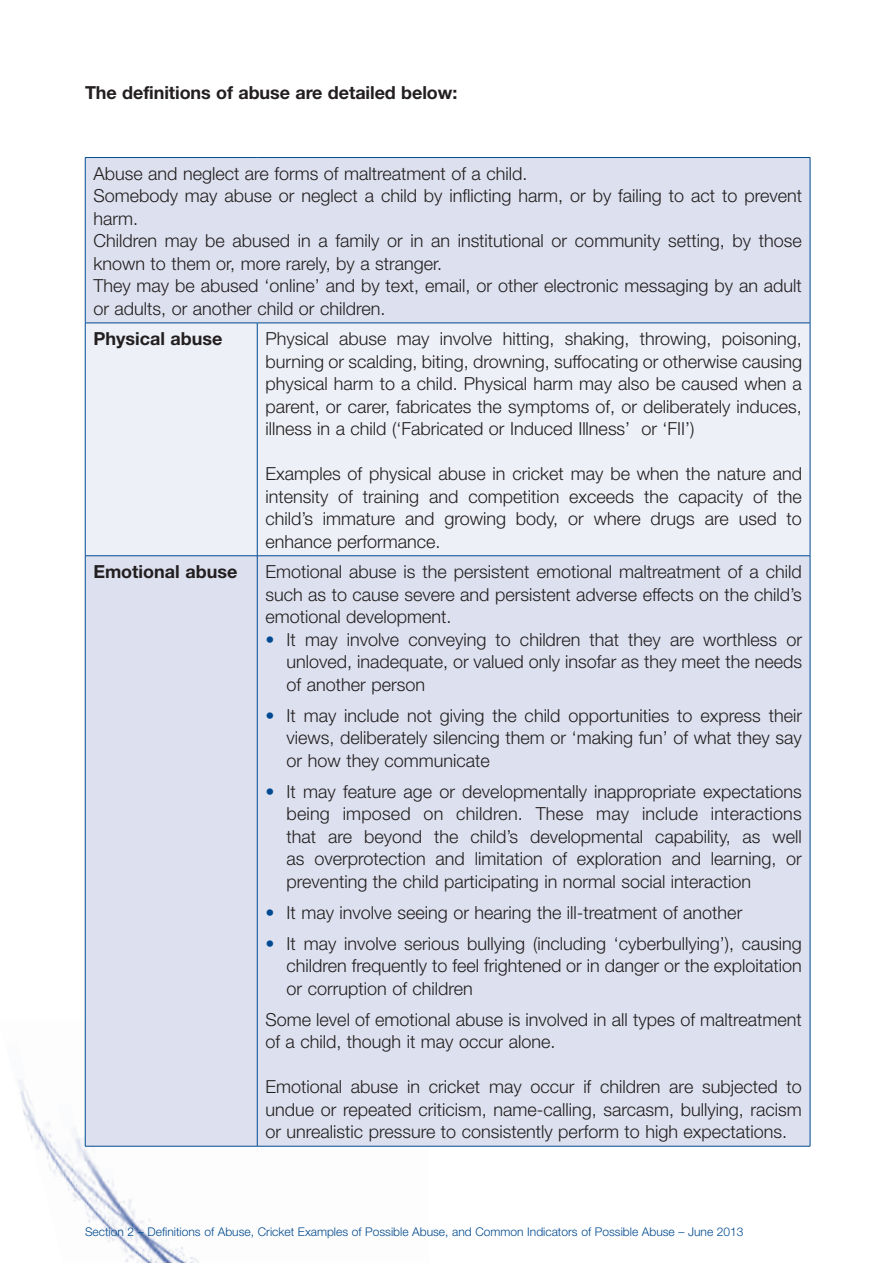
<style>
.page{position:relative;width:893px;height:1263px;background:#fff}
.page>*{position:absolute;margin:0;border:0;box-sizing:border-box;transform-origin:0 0}
.t1{font:300 18px/22.5px "Helvetica Neue";color:#231f20;text-align:justify}
.t2{font:700 18px "Helvetica Neue";letter-spacing:-.005em;color:#231f20}
.t3{font:300 12px "Helvetica Neue";color:#014a91}
.s1{color:#014a91}
</style>
<div class="page">
<img style="left:18px;top:1020px;width:181px;height:243px">
<div style="left:86px;top:158px;width:724px;height:988px;background:#dde1ef"></div>
<div style="left:86px;top:324px;width:724px;height:231px;background:#edf0f7"></div>
<hr style="left:85px;top:323px;width:172px;height:1px;background:#014a91">
<hr style="left:257px;top:323px;width:553px;height:1px;background:#014a91">
<hr style="left:257px;top:323px;width:1px;height:233px;background:#014a91">
<hr style="left:85px;top:555px;width:172px;height:1px;background:#014a91">
<hr style="left:257px;top:555px;width:553px;height:1px;background:#014a91">
<hr style="left:257px;top:556px;width:1px;height:590px;background:#014a91">
<hr style="left:85px;top:157px;width:172px;height:1px;background:#014a91">
<hr style="left:85px;top:158px;width:1px;height:165px;background:#014a91">
<hr style="left:257px;top:157px;width:553px;height:1px;background:#014a91">
<hr style="left:810px;top:158px;width:1px;height:165px;background:#014a91">
<hr style="left:85px;top:323px;width:1px;height:233px;background:#014a91">
<hr style="left:810px;top:323px;width:1px;height:233px;background:#014a91">
<hr style="left:85px;top:556px;width:1px;height:590px;background:#014a91">
<hr style="left:810px;top:556px;width:1px;height:590px;background:#014a91">
<hr style="left:85px;top:1146px;width:172px;height:1px;background:#014a91">
<hr style="left:257px;top:1146px;width:553px;height:1px;background:#014a91">
<p class="t2" style="left:85px;top:82px;width:374px">The definitions of abuse are detailed below:</p>
<p class="t1" style="left:93px;top:162px;width:710px;text-align:left">Abuse and neglect are forms of maltreatment of a child.<br>Somebody may abuse or neglect a child by inflicting harm, or by failing to act to prevent harm.<br>Children may be abused in a family or in an institutional or community setting, by those known to them or, more rarely, by a stranger.<br>They may be abused ‘online’ and by text, email, or other electronic messaging by an adult or adults, or another child or children.</p>
<p class="t2" style="left:93px;top:327px;width:131px">Physical abuse</p>
<p class="t1" style="left:265px;top:327px;width:538px">Physical abuse may involve hitting, shaking, throwing, poisoning, burning or scalding, biting, drowning, suffocating or otherwise causing physical harm to a child. Physical harm may also be caused when a parent, or carer, fabricates the symptoms of, or deliberately induces, illness in a child (‘Fabricated or Induced Illness’ or ‘FII’)</p>
<p class="t1" style="left:265px;top:462px;width:538px">Examples of physical abuse in cricket may be when the nature and intensity of training and competition exceeds the capacity of the child’s immature and growing body, or where drugs are used to enhance performance.</p>
<p class="t2" style="left:93px;top:560px;width:146px">Emotional abuse</p>
<p class="t1" style="left:265px;top:560px;width:538px">Emotional abuse is the persistent emotional maltreatment of a child such as to cause severe and persistent adverse effects on the child’s emotional development.</p>
<p class="t1" style="left:287px;top:627px;width:517px;text-indent:-21px"><span class="s1">•</span> It may involve conveying to children that they are worthless or unloved, inadequate, or valued only insofar as they meet the needs of another person</p>
<p class="t1" style="left:287px;top:703px;width:517px;text-indent:-21px"><span class="s1">•</span> It may include not giving the child opportunities to express their views, deliberately silencing them or ‘making fun’ of what they say or how they communicate</p>
<p class="t1" style="left:287px;top:779px;width:517px;text-indent:-21px"><span class="s1">•</span> It may feature age or developmentally inappropriate expectations being imposed on children. These may include interactions that are beyond the child’s developmental capability, as well as overprotection and limitation of exploration and learning, or preventing the child participating in normal social interaction</p>
<p class="t1" style="left:265px;top:900px;width:478px"><span class="s1">•</span> It may involve seeing or hearing the ill-treatment of another</p>
<p class="t1" style="left:287px;top:931px;width:517px;text-indent:-21px"><span class="s1">•</span> It may involve serious bullying (including ‘cyberbullying’), causing children frequently to feel frightened or in danger or the exploitation or corruption of children</p>
<p class="t1" style="left:265px;top:1007px;width:538px">Some level of emotional abuse is involved in all types of maltreatment of a child, though it may occur alone.</p>
<p class="t1" style="left:265px;top:1075px;width:538px">Emotional abuse in cricket may occur if children are subjected to undue or repeated criticism, name-calling, sarcasm, bullying, racism or unrealistic pressure to consistently perform to high expectations.</p>
<p class="t3" style="left:85px;top:1224px;width:660px">Section 2 – Definitions of Abuse, Cricket Examples of Possible Abuse, and Common Indicators of Possible Abuse – June 2013</p>
</div>
